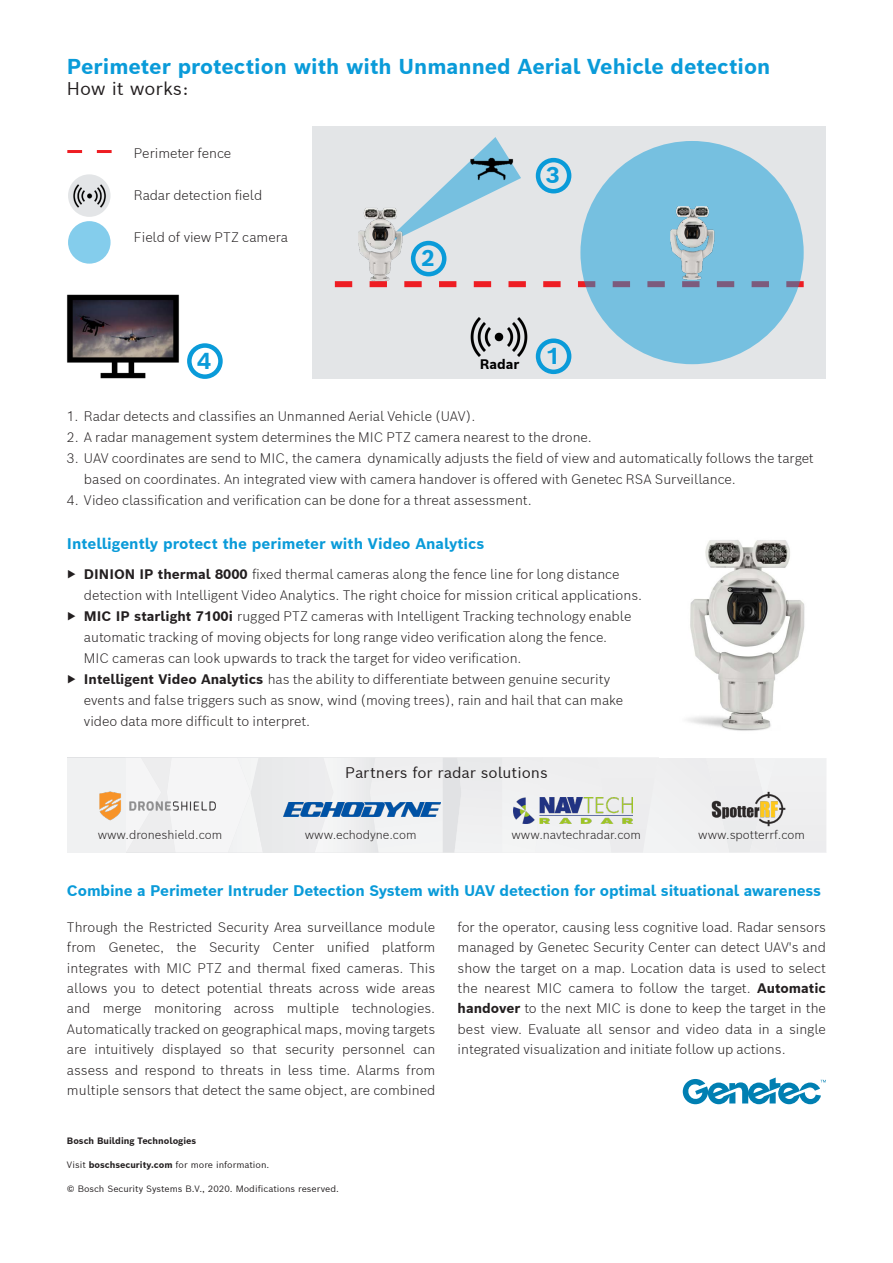
<style>
.page{position:relative;width:893px;height:1263px;background:#fff}
.page>*{position:absolute;margin:0;border:0;box-sizing:border-box;transform-origin:0 0}
.Copy_9_4_8_Reg_Black{font:700 22.5px "Bosch Sans";color:#0a9bd9}
.Body{font:700 21px "Bosch Sans";color:#0a9bd9}
.Body-2{font:18px "Bosch Sans";color:#231f20}
.Bullet{font:700 15px "Bosch Sans";letter-spacing:-.01em;color:#0a9bd9}
.t1{font:15px "Bosch Sans";color:#231f20}
.Body-3{font:300 13.5px/20.4px "Bosch Sans";color:#231f20}
.Bullet-2{font:300 13.5px "Bosch Sans";color:#231f20}
.Copy_9_4_8_Reg_Black-2{font:700 13.5px "Bosch Sans";color:#000}
.t2{font:300 12px "Bosch Sans";color:#231f20}
.Graphic_6_5_3_2_Reg{font:9px "Bosch Sans";color:#231f20}
.Graphic_6_5_3_2_Reg-2{font:700 9px "Bosch Sans";color:#231f20}
.s1{font-weight:700}
</style>
<div class="page">
<div style="left:313px;top:126px;width:513px;height:253px;background:#e3e5e7"></div>
<div style="left:68px;top:174px;width:43px;height:43px;background:#e3e5e7;border-radius:50%"></div>
<svg style="left:335px;top:281px;width:469px;height:6px"></svg>
<div style="left:67px;top:758px;width:58px;height:94px;background:#f0f1f2"></div>
<div style="left:125px;top:758px;width:701px;height:94px;background:#efeff0"></div>
<img style="left:284px;top:802px;width:156px;height:14px">
<img style="left:513px;top:798px;width:120px;height:25px">
<img style="left:708px;top:791px;width:82px;height:42px">
<svg style="left:683px;top:1077px;width:143px;height:27px"></svg>
<img style="left:99px;top:784px;width:126px;height:46px">
<img style="left:67px;top:294px;width:122px;height:85px">
<img style="left:470px;top:317px;width:58px;height:40px">
<svg style="left:67px;top:150px;width:45px;height:3px"></svg>
<img style="left:72px;top:180px;width:37px;height:29px">
<div style="left:580px;top:141px;width:224px;height:223px;background:#76c0e0;border-radius:50%"></div>
<svg style="left:413px;top:137px;width:95px;height:110px"></svg>
<img style="left:346px;top:208px;width:67px;height:80px">
<div style="left:68px;top:221px;width:43px;height:43px;background:#84cdec;border-radius:50%"></div>
<div style="left:536px;top:338px;width:35px;height:36px;border:4px solid #0a9bd9;border-radius:50%"></div>
<div style="left:411px;top:241px;width:35px;height:35px;border:4px solid #0a9bd9;border-radius:50%"></div>
<div style="left:536px;top:158px;width:35px;height:35px;border:4px solid #0a9bd9;border-radius:50%"></div>
<div style="left:187px;top:343px;width:36px;height:36px;border:4px solid #0a9bd9;border-radius:50%"></div>
<img style="left:469px;top:157px;width:52px;height:32px">
<img style="left:659px;top:206px;width:66px;height:82px">
<img style="left:687px;top:540px;width:118px;height:191px">
<p class="Body" style="left:67px;top:53px;width:705px">Perimeter protection with with Unmanned Aerial Vehicle detection</p>
<p class="Body-2" style="left:67px;top:76px;width:123px">How it works:</p>
<p class="Bullet-2" style="left:134px;top:144px;width:99px">Perimeter fence</p>
<p class="Bullet-2" style="left:134px;top:186px;width:130px">Radar detection field</p>
<p class="Bullet-2" style="left:134px;top:228px;width:156px">Field of view PTZ camera</p>
<p class="Copy_9_4_8_Reg_Black" style="left:198px;top:346px;width:15px">4</p>
<p class="Copy_9_4_8_Reg_Black" style="left:422px;top:243px;width:14px">2</p>
<p class="Copy_9_4_8_Reg_Black" style="left:546px;top:160px;width:15px">3</p>
<p class="Copy_9_4_8_Reg_Black-2" style="left:480px;top:355px;width:41px">Radar</p>
<p class="Copy_9_4_8_Reg_Black" style="left:547px;top:341px;width:14px">1</p>
<p class="Body-3" style="left:67px;top:406px;width:410px">1. Radar detects and classifies an Unmanned Aerial Vehicle (UAV).</p>
<p class="Body-3" style="left:67px;top:427px;width:526px">2. A radar management system determines the MIC PTZ camera nearest to the drone.</p>
<p class="Body-3" style="left:84px;top:447px;width:731px;line-height:21px;text-indent:-17px">3. UAV coordinates are send to MIC, the camera dynamically adjusts the field of view and automatically follows the target based on coordinates. An integrated view with camera handover is offered with Genetec RSA Surveillance.</p>
<p class="Body-3" style="left:67px;top:490px;width:466px">4. Video classification and verification can be done for a threat assessment.</p>
<p class="Bullet" style="left:67px;top:533px;width:419px">Intelligently protect the perimeter with Video Analytics</p>
<p class="Body-3" style="left:84px;top:563px;width:560px;line-height:21px;text-indent:-17px">▶ <span class="s1">DINION IP thermal 8000</span> fixed thermal cameras along the fence line for long distance detection with Intelligent Video Analytics. The right choice for mission critical applications.</p>
<p class="Body-3" style="left:84px;top:605px;width:549px;line-height:21px;text-indent:-17px">▶ <span class="s1">MIC IP starlight 7100i</span> rugged PTZ cameras with Intelligent Tracking technology enable automatic tracking of moving objects for long range video verification along the fence.<br>MIC cameras can look upwards to track the target for video verification.</p>
<p class="Body-3" style="left:84px;top:668px;width:541px;line-height:21px;text-indent:-17px">▶ <span class="s1">Intelligent Video Analytics</span> has the ability to differentiate between genuine security events and false triggers such as snow, wind (moving trees), rain and hail that can make video data more difficult to interpret.</p>
<p class="t1" style="left:345px;top:763px;width:204px">Partners for radar solutions</p>
<p class="t2" style="left:98px;top:827px;width:126px">www.droneshield.com</p>
<p class="t2" style="left:305px;top:827px;width:113px">www.echodyne.com</p>
<p class="t2" style="left:511px;top:827px;width:131px">www.navtechradar.com</p>
<p class="t2" style="left:698px;top:827px;width:108px">www.spotterrf.com</p>
<p class="Bullet" style="left:67px;top:880px;width:756px">Combine a Perimeter Intruder Detection System with UAV detection for optimal situational awareness</p>
<p class="Body-3" style="left:67px;top:916px;width:370px;text-align:justify">Through the Restricted Security Area surveillance module from Genetec, the Security Center unified platform integrates with MIC PTZ and thermal fixed cameras. This allows you to detect potential threats across wide areas and merge monitoring across multiple technologies.<br>Automatically tracked on geographical maps, moving targets are intuitively displayed so that security personnel can assess and respond to threats in less time. Alarms from multiple sensors that detect the same object, are combined</p>
<p class="Body-3" style="left:458px;top:916px;width:370px;text-align:justify">for the operator, causing less cognitive load. Radar sensors managed by Genetec Security Center can detect UAV's and show the target on a map. Location data is used to select the nearest MIC camera to follow the target. <span class="s1">Automatic handover</span> to the next MIC is done to keep the target in the best view. Evaluate all sensor and video data in a single integrated visualization and initiate follow up actions.</p>
<p class="Graphic_6_5_3_2_Reg-2" style="left:67px;top:1134px;width:131px">Bosch Building Technologies</p>
<p class="Graphic_6_5_3_2_Reg" style="left:67px;top:1158px;width:204px">Visit <span class="s1">boschsecurity.com</span> for more information.</p>
<p class="Graphic_6_5_3_2_Reg" style="left:67px;top:1182px;width:273px">© Bosch Security Systems B.V., 2020. Modifications reserved.</p>
</div>
